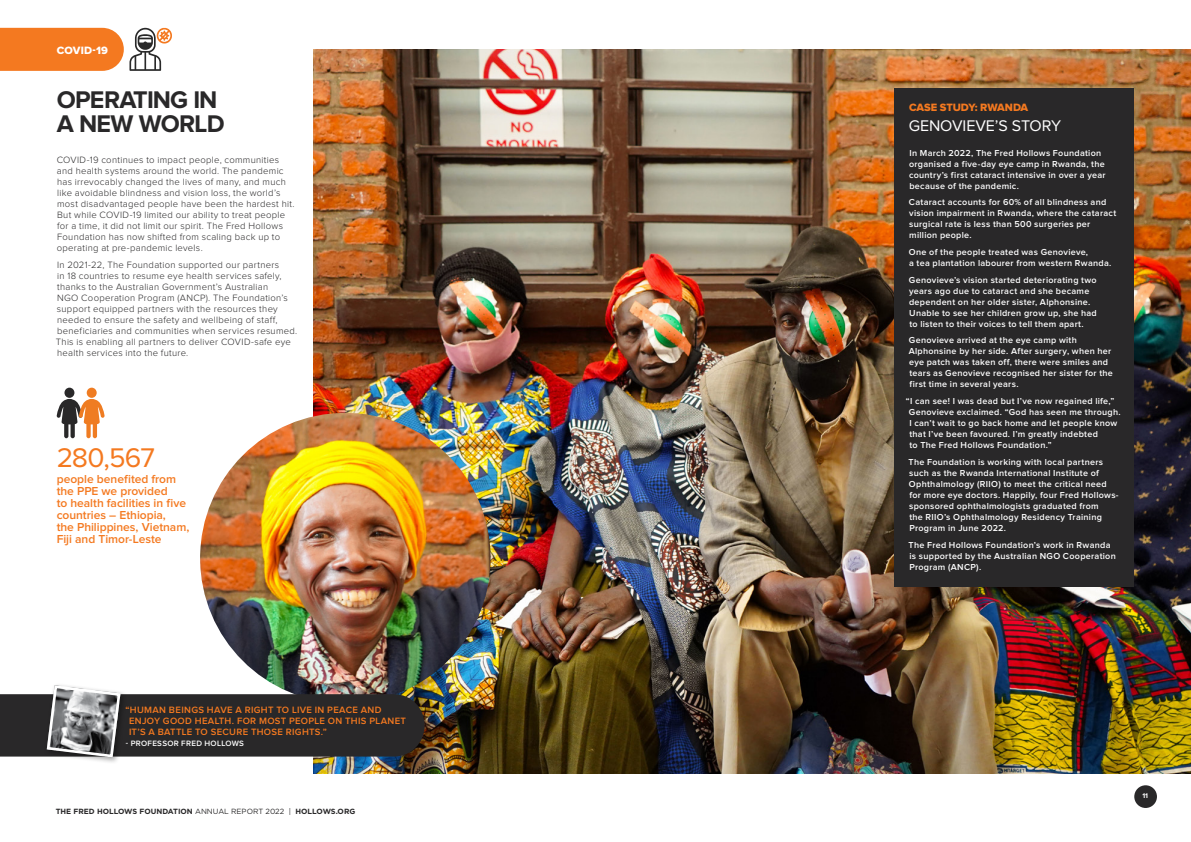
<style>
.page{position:relative;width:1191px;height:842px;background:#fff}
.page>*{position:absolute;margin:0;border:0;box-sizing:border-box;transform-origin:0 0}
.CALLOUTS_No_Line{font:28px "Proxima Nova";letter-spacing:-.03em;color:#f47920}
.HEADING_2{font:700 25px/24px "Proxima Nova";letter-spacing:-.03em;color:#292829}
.CASE_STUDY_HEADINGS{font:16px "Proxima Nova";letter-spacing:-.005em;color:#fff}
.CALLOUTS_No_Line-2{font:600 12px/12px "Proxima Nova";color:#f47920}
.Case_Study_Folio{font:11px "Proxima Nova Extrabld";letter-spacing:-.005em;color:#f47920}
.Section_Headers_2{font:11px "Proxima Nova Extrabld";letter-spacing:.02em;color:#fff}
.BODY_COPY_6{font:300 9.5px/11px "Proxima Nova";letter-spacing:.03em;color:#292829}
.FH_Quotes_2{font:600 9.5px/11px "Proxima Nova";letter-spacing:.035em;color:#f47920}
.CASE_STUDY_COPY_8{font:600 9px/11px "Proxima Nova";letter-spacing:.03em;color:#fff}
.FH_Quotes_2-2{font:600 8px "Proxima Nova";letter-spacing:.035em;color:#fff}
.t1{font:700 7.5px "Gotham";color:#292829}
.t2{font:700 7px "Proxima Nova";color:#fff}
.s1{font-weight:400}
</style>
<div class="page">
<img style="left:313px;top:49px;width:878px;height:725px">
<img style="left:200px;top:413px;width:290px;height:290px;border-radius:145px">
<div style="left:894px;top:88px;width:240px;height:499px;background:#292829"></div>
<div style="left:0;top:694px;width:424px;height:62px;background:#292829"></div>
<div style="left:44px;top:682px;width:83px;height:82px;background:#000;opacity:.36"></div>
<img style="left:47px;top:685px;width:73px;height:72px">
<div style="left:47px;top:685px;width:73px;height:72px;border:3px solid #fff;border-radius:8px"></div>
<svg style="left:0;top:28px;width:172px;height:43px"></svg>
<div style="left:64px;top:388px;width:10px;height:10px;background:#292829;border-radius:50%"></div>
<div style="left:87px;top:388px;width:10px;height:10px;background:#ef7c22;border-radius:50%"></div>
<svg style="left:57px;top:399px;width:48px;height:39px"></svg>
<div style="left:1134px;top:785px;width:23px;height:23px;background:#292829;border-radius:50%"></div>
<p class="Section_Headers_2" style="left:57px;top:45px;width:53px">COVID-19</p>
<p class="HEADING_2" style="left:57px;top:88px;width:169px">OPERATING IN<br>A NEW WORLD</p>
<p class="BODY_COPY_6" style="left:57px;top:155px;width:239px">COVID-19 continues to impact people, communities and health systems around the world. The pandemic has irrevocably changed the lives of many, and much like avoidable blindness and vision loss, the world’s most disadvantaged people have been the hardest hit.<br>But while COVID-19 limited our ability to treat people for a time, it did not limit our spirit. The Fred Hollows Foundation has now shifted from scaling back up to operating at pre-pandemic levels.</p>
<p class="BODY_COPY_6" style="left:56px;top:260px;width:243px">In 2021-22, The Foundation supported our partners<br>in 18 countries to resume eye health services safely, thanks to the Australian Government’s Australian<br>NGO Cooperation Program (ANCP). The Foundation’s support equipped partners with the resources they needed to ensure the safety and wellbeing of staff, beneficiaries and communities when services resumed.<br>This is enabling all partners to deliver COVID-safe eye health services into the future.</p>
<p class="CALLOUTS_No_Line" style="left:57px;top:445px;width:100px">280,567</p>
<p class="CALLOUTS_No_Line-2" style="left:57px;top:474px;width:134px">people benefited from the PPE we provided<br>to health facilities in five countries – Ethiopia,<br>the Philippines, Vietnam,<br>Fiji and Timor-Leste</p>
<p class="FH_Quotes_2" style="left:129px;top:704px;width:278px;text-indent:-4px">“HUMAN BEINGS HAVE A RIGHT TO LIVE IN PEACE AND<br>ENJOY GOOD HEALTH. FOR MOST PEOPLE ON THIS PLANET<br>IT’S A BATTLE TO SECURE THOSE RIGHTS.”</p>
<p class="FH_Quotes_2-2" style="left:126px;top:739px;width:120px">- PROFESSOR FRED HOLLOWS</p>
<p class="t1" style="left:56px;top:807px;width:301px">THE FRED HOLLOWS FOUNDATION <span class="s1">ANNUAL REPORT 2022 |</span> HOLLOWS.ORG</p>
<p class="Case_Study_Folio" style="left:909px;top:102px;width:121px">CASE STUDY: RWANDA</p>
<p class="CASE_STUDY_HEADINGS" style="left:908px;top:118px;width:154px">GENOVIEVE’S STORY</p>
<p class="CASE_STUDY_COPY_8" style="left:909px;top:148px;width:198px">In March 2022, The Fred Hollows Foundation organised a five-day eye camp in Rwanda, the country’s first cataract intensive in over a year because of the pandemic.</p>
<p class="CASE_STUDY_COPY_8" style="left:909px;top:197px;width:209px">Cataract accounts for 60% of all blindness and vision impairment in Rwanda, where the cataract surgical rate is less than 500 surgeries per million people.</p>
<p class="CASE_STUDY_COPY_8" style="left:909px;top:247px;width:204px">One of the people treated was Genovieve,<br>a tea plantation labourer from western Rwanda.</p>
<p class="CASE_STUDY_COPY_8" style="left:909px;top:275px;width:189px">Genovieve’s vision started deteriorating two years ago due to cataract and she became dependent on her older sister, Alphonsine.<br>Unable to see her children grow up, she had to listen to their voices to tell them apart.</p>
<p class="CASE_STUDY_COPY_8" style="left:908px;top:335px;width:206px">Genovieve arrived at the eye camp with Alphonsine by her side. After surgery, when her eye patch was taken off, there were smiles and tears as Genovieve recognised her sister for the first time in several years.</p>
<p class="CASE_STUDY_COPY_8" style="left:909px;top:396px;width:213px;text-indent:-3px">“I can see! I was dead but I’ve now regained life,” Genovieve exclaimed. “God has seen me through.<br>I can’t wait to go back home and let people know that I’ve been favoured. I’m greatly indebted<br>to The Fred Hollows Foundation.”</p>
<p class="CASE_STUDY_COPY_8" style="left:908px;top:457px;width:211px">The Foundation is working with local partners such as the Rwanda International Institute of Ophthalmology (RIIO) to meet the critical need for more eye doctors. Happily, four Fred Hollows&shy;sponsored ophthalmologists graduated from<br>the RIIO’s Ophthalmology Residency Training Program in June 2022.</p>
<p class="CASE_STUDY_COPY_8" style="left:908px;top:539px;width:209px">The Fred Hollows Foundation’s work in Rwanda is supported by the Australian NGO Cooperation<br>Program (ANCP).</p>
<p class="t2" style="left:1142px;top:793px;width:7px">11</p>
</div>
